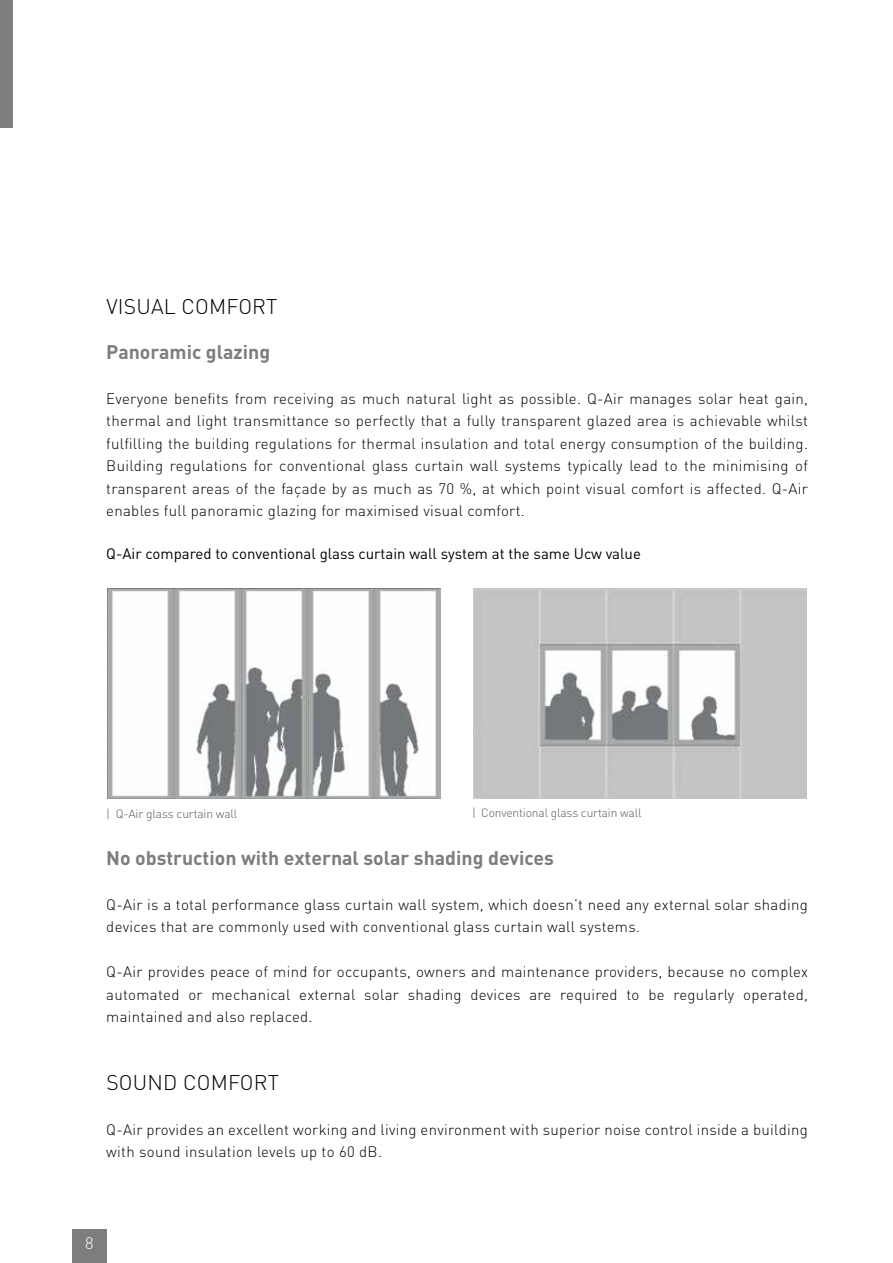
<style>
.page{position:relative;width:893px;height:1263px;background:#fff}
.page>*{position:absolute;margin:0;border:0;box-sizing:border-box;transform-origin:0 0}
.t1{font:300 21px "DIN Pro";letter-spacing:.01em;color:#000}
.t2{font:700 19.5px "DIN Pro";color:#7e7d7e}
.t3{font:300 16.5px "DIN Pro";color:#fff}
.t4{font:300 15px/22.5px "DIN Pro";letter-spacing:.02em;color:#000;text-align:justify}
.t5{font:15px "DIN Pro";color:#000}
.t6{font:300 12px "DIN Pro";letter-spacing:-.01em;color:#58595b}
</style>
<div class="page">
<div style="left:0;top:0;width:13px;height:128px;background:#7e7d7e"></div>
<div style="left:72px;top:1229px;width:34px;height:34px;background:#7e7d7e"></div>
<img style="left:474px;top:588px;width:332px;height:210px">
<img style="left:108px;top:588px;width:333px;height:211px">
<h1 class="t1" style="left:106px;top:292px;width:173px">VISUAL COMFORT</h1>
<h2 class="t2" style="left:106px;top:338px;width:165px">Panoramic glazing</h2>
<p class="t4" style="left:106px;top:386px;width:703px">Everyone benefits from receiving as much natural light as possible. Q-Air manages solar heat gain, thermal and light transmittance so perfectly that a fully transparent glazed area is achievable whilst fulfilling the building regulations for thermal insulation and total energy consumption of the building.<br>Building regulations for conventional glass curtain wall systems typically lead to the minimising of transparent areas of the façade by as much as 70 %, at which point visual comfort is affected. Q-Air enables full panoramic glazing for maximised visual comfort.</p>
<p class="t5" style="left:106px;top:543px;width:536px">Q-Air compared to conventional glass curtain wall system at the same Ucw value</p>
<p class="t6" style="left:106px;top:805px;width:133px">| Q-Air glass curtain wall</p>
<p class="t6" style="left:472px;top:805px;width:171px">| Conventional glass curtain wall</p>
<h2 class="t2" style="left:106px;top:844px;width:449px">No obstruction with external solar shading devices</h2>
<p class="t4" style="left:106px;top:892px;width:703px">Q-Air is a total performance glass curtain wall system, which doesn’t need any external solar shading devices that are commonly used with conventional glass curtain wall systems.</p>
<p class="t4" style="left:106px;top:960px;width:703px">Q-Air provides peace of mind for occupants, owners and maintenance providers, because no complex automated or mechanical external solar shading devices are required to be regularly operated, maintained and also replaced.</p>
<h1 class="t1" style="left:106px;top:1068px;width:174px">SOUND COMFORT</h1>
<p class="t4" style="left:106px;top:1117px;width:703px">Q-Air provides an excellent working and living environment with superior noise control inside a building with sound insulation levels up to 60 dB.</p>
<p class="t3" style="left:85px;top:1231px;width:10px">8</p>
</div>
